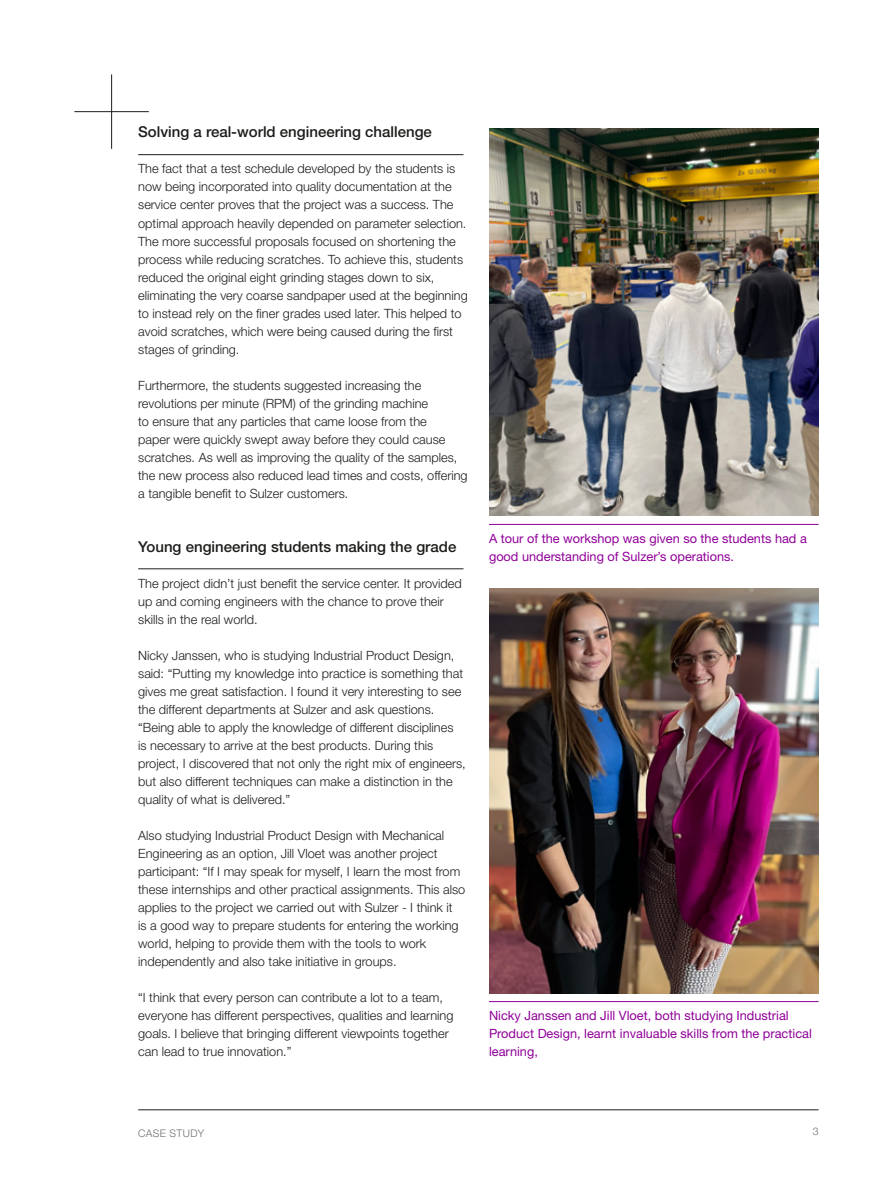
<style>
.page{position:relative;width:893px;height:1191px;background:#fff}
.page>*{position:absolute;margin:0;border:0;box-sizing:border-box;transform-origin:0 0}
.t1{font:500 15px "Helvetica Neue LT Pro";color:#1d1d1b}
.t2{font:300 12.75px/18px "Helvetica Neue LT Pro";color:#1d1d1b}
.t3{font:12.75px/18px "Helvetica Neue LT Pro";color:#8f0098}
.t4{font:300 10.5px "Helvetica Neue LT Pro";letter-spacing:.035em;color:#6e6e6e}
</style>
<div class="page">
<hr style="left:138px;top:1109px;width:681px;height:1px;background:#1d1d1b">
<hr style="left:138px;top:154px;width:325px;height:1px;background:#1d1d1b">
<hr style="left:138px;top:568px;width:325px;height:1px;background:#1d1d1b">
<img style="left:489px;top:128px;width:330px;height:387px">
<img style="left:489px;top:588px;width:330px;height:405px">
<hr style="left:489px;top:1001px;width:330px;height:1px;background:#8f0098">
<hr style="left:489px;top:524px;width:330px;height:1px;background:#8f0098">
<hr style="left:74px;top:111px;width:75px;height:1px;background:#1d1d1b">
<hr style="left:111px;top:74px;width:1px;height:75px;background:#1d1d1b">
<p class="t1" style="left:138px;top:123px;width:295px">Solving a real-world engineering challenge</p>
<p class="t2" style="left:138px;top:160px;width:331px">The fact that a test schedule developed by the students is now being incorporated into quality documentation at the service center proves that the project was a success. The optimal approach heavily depended on parameter selection.<br>The more successful proposals focused on shortening the process while reducing scratches. To achieve this, students reduced the original eight grinding stages down to six, eliminating the very coarse sandpaper used at the beginning to instead rely on the finer grades used later. This helped to avoid scratches, which were being caused during the first stages of grinding.</p>
<p class="t2" style="left:138px;top:376px;width:331px">Furthermore, the students suggested increasing the revolutions per minute (RPM) of the grinding machine<br>to ensure that any particles that came loose from the<br>paper were quickly swept away before they could cause scratches. As well as improving the quality of the samples, the new process also reduced lead times and costs, offering a tangible benefit to Sulzer customers.</p>
<p class="t1" style="left:138px;top:537px;width:320px">Young engineering students making the grade</p>
<p class="t2" style="left:138px;top:574px;width:325px">The project didn’t just benefit the service center. It provided up and coming engineers with the chance to prove their skills in the real world.</p>
<p class="t2" style="left:138px;top:646px;width:329px">Nicky Janssen, who is studying Industrial Product Design, said: “Putting my knowledge into practice is something that gives me great satisfaction. I found it very interesting to see the different departments at Sulzer and ask questions. “Being able to apply the knowledge of different disciplines<br>is necessary to arrive at the best products. During this project, I discovered that not only the right mix of engineers, but also different techniques can make a distinction in the quality of what is delivered.”</p>
<p class="t2" style="left:138px;top:826px;width:329px">Also studying Industrial Product Design with Mechanical Engineering as an option, Jill Vloet was another project participant: “If I may speak for myself, I learn the most from these internships and other practical assignments. This also applies to the project we carried out with Sulzer - I think it<br>is a good way to prepare students for entering the working world, helping to provide them with the tools to work independently and also take initiative in groups.</p>
<p class="t2" style="left:138px;top:988px;width:317px">“I think that every person can contribute a lot to a team, everyone has different perspectives, qualities and learning goals. I believe that bringing different viewpoints together can lead to true innovation.”</p>
<p class="t3" style="left:489px;top:529px;width:319px">A tour of the workshop was given so the students had a good understanding of Sulzer’s operations.</p>
<p class="t3" style="left:489px;top:1006px;width:324px">Nicky Janssen and Jill Vloet, both studying Industrial<br>Product Design, learnt invaluable skills from the practical learning,</p>
<p class="t4" style="left:138px;top:1126px;width:67px">CASE STUDY</p>
<p class="t4" style="left:813px;top:1124px;width:7px">3</p>
</div>
